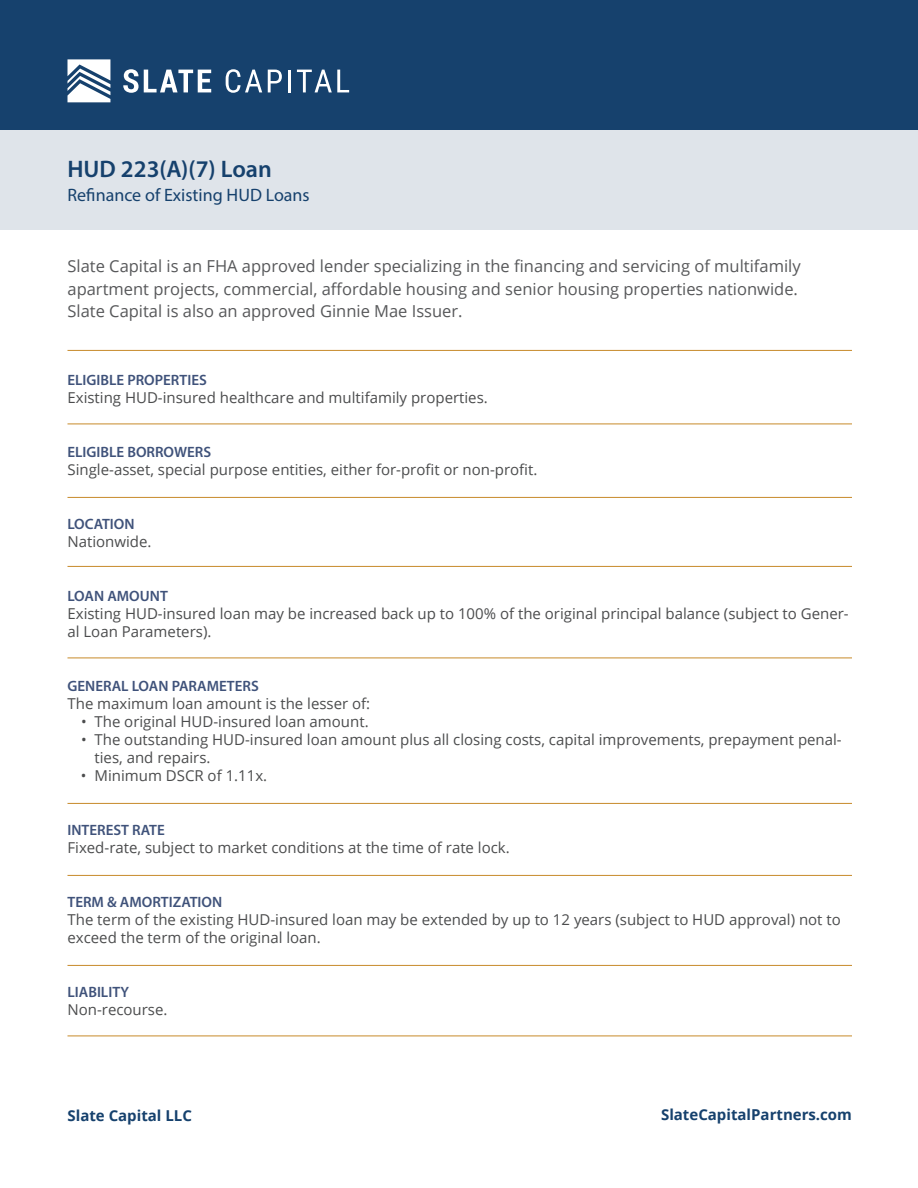
<style>
.page{position:relative;width:918px;height:1188px;background:#fff}
.page>*{position:absolute;margin:0;border:0;box-sizing:border-box;transform-origin:0 0}
.t1{font:600 24px "Myriad Pro";color:#16416d}
.t2{font:18px "Myriad Pro";color:#16416d}
.t3{font:16.5px/22.5px "Open Sans";color:#57585a}
.t4{font:15px/18px "Open Sans";color:#4b4c4d}
.t5{font:600 15px "Myriad Pro";color:#3f527a}
.t6{font:700 15px "Open Sans";color:#16416d}
</style>
<div class="page">
<div style="left:0;top:130px;width:918px;height:100px;background:#dfe4ea"></div>
<div style="left:0;top:0;width:918px;height:130px;background:#16416d"></div>
<svg style="left:68px;top:59px;width:42px;height:43px"></svg>
<svg style="left:123px;top:69px;width:88px;height:24px"></svg>
<svg style="left:226px;top:69px;width:36px;height:24px"></svg>
<svg style="left:268px;top:70px;width:14px;height:22px"></svg>
<hr style="left:288px;top:70px;width:3px;height:22px;background:#fff">
<svg style="left:297px;top:70px;width:52px;height:22px"></svg>
<hr style="left:68px;top:424px;width:784px;height:1px;background:#c78a2a">
<hr style="left:68px;top:497px;width:784px;height:1px;background:#c78a2a">
<hr style="left:68px;top:566px;width:784px;height:1px;background:#c78a2a">
<hr style="left:68px;top:658px;width:784px;height:1px;background:#c78a2a">
<hr style="left:68px;top:803px;width:784px;height:1px;background:#c78a2a">
<hr style="left:68px;top:875px;width:784px;height:1px;background:#c78a2a">
<hr style="left:68px;top:965px;width:784px;height:1px;background:#c78a2a">
<hr style="left:68px;top:1036px;width:784px;height:1px;background:#c78a2a">
<hr style="left:68px;top:350px;width:784px;height:1px;background:#c78a2a">
<h1 class="t1" style="left:68px;top:154px;width:206px">HUD 223(A)(7) Loan</h1>
<p class="t2" style="left:68px;top:184px;width:244px">Refinance of Existing HUD Loans</p>
<p class="t3" style="left:68px;top:255px;width:735px">Slate Capital is an FHA approved lender specializing in the financing and servicing of multifamily apartment projects, commercial, affordable housing and senior housing properties nationwide.<br>Slate Capital is also an approved Ginnie Mae Issuer.</p>
<p class="t5" style="left:68px;top:370px;width:141px">ELIGIBLE PROPERTIES</p>
<p class="t4" style="left:68px;top:388px;width:422px">Existing HUD-insured healthcare and multifamily properties.</p>
<p class="t5" style="left:68px;top:442px;width:145px">ELIGIBLE BORROWERS</p>
<p class="t4" style="left:68px;top:460px;width:471px">Single-asset, special purpose entities, either for-profit or non-profit.</p>
<p class="t5" style="left:68px;top:514px;width:69px">LOCATION</p>
<p class="t4" style="left:68px;top:532px;width:86px">Nationwide.</p>
<p class="t5" style="left:68px;top:586px;width:102px">LOAN AMOUNT</p>
<p class="t4" style="left:68px;top:604px;width:783px">Existing HUD-insured loan may be increased back up to 100% of the original principal balance (subject to Gener&shy;al Loan Parameters).</p>
<p class="t5" style="left:68px;top:676px;width:193px">GENERAL LOAN PARAMETERS</p>
<p class="t4" style="left:68px;top:694px;width:304px">The maximum loan amount is the lesser of:</p>
<p class="t4" style="left:81px;top:712px;width:289px">• The original HUD-insured loan amount.</p>
<p class="t4" style="left:94px;top:730px;width:749px;text-indent:-13px">• The outstanding HUD-insured loan amount plus all closing costs, capital improvements, prepayment penal&shy;ties, and repairs.</p>
<p class="t4" style="left:81px;top:766px;width:188px">• Minimum DSCR of 1.11x.</p>
<p class="t5" style="left:67px;top:820px;width:99px">INTEREST RATE</p>
<p class="t4" style="left:67px;top:838px;width:444px">Fixed-rate, subject to market conditions at the time of rate lock.</p>
<p class="t5" style="left:67px;top:892px;width:156px">TERM &amp; AMORTIZATION</p>
<p class="t4" style="left:67px;top:910px;width:775px">The term of the existing HUD-insured loan may be extended by up to 12 years (subject to HUD approval) not to exceed the term of the original loan.</p>
<p class="t5" style="left:67px;top:982px;width:63px">LIABILITY</p>
<p class="t4" style="left:67px;top:1000px;width:102px">Non-recourse.</p>
<p class="t6" style="left:67px;top:1105px;width:126px">Slate Capital LLC</p>
<p class="t6" style="left:661px;top:1104px;width:192px">SlateCapitalPartners.com</p>
</div>
